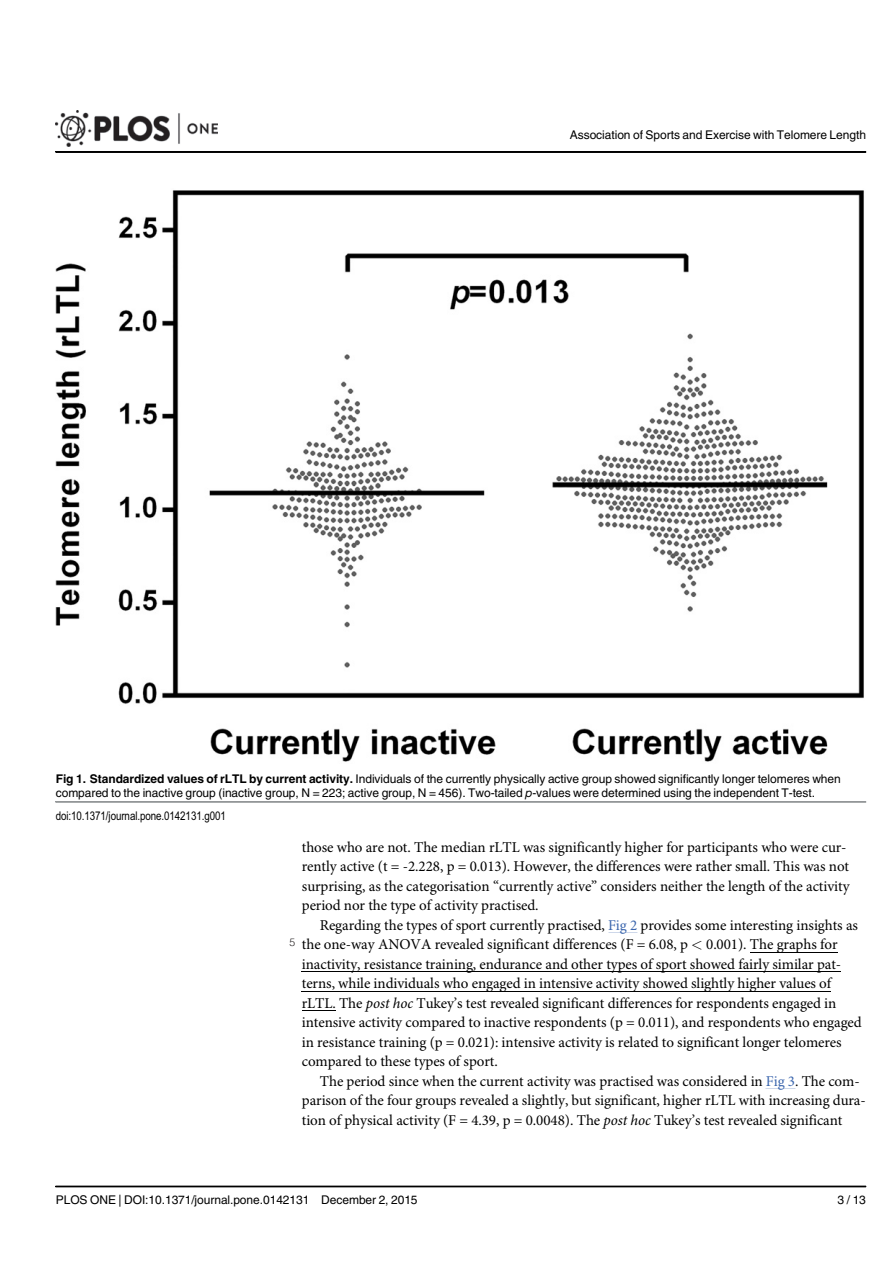
<style>
.page{position:relative;width:893px;height:1263px;background:#fff}
.page>*{position:absolute;margin:0;border:0;box-sizing:border-box;transform-origin:0 0}
.t1{font:15px "Adv OT1 ef 757 c 0";color:#000}
.t2{font:12px/14.2px "Adv OT82 c 4 f 4 c 4";color:#000}
.t3{font:12px "Adv TT299 aae 20";color:#000}
.t4{font:300 10.5px "Helvetica";color:#231f20}
.s1{font-family:"Adv O Tf 3919 c 9 c.B"}
.s2{font-family:"Adv TT7 d 4973 e 5.I"}
.s3{font-style:inherit}
.s4{color:#3a65ad}
.s5{font-family:"Adv P4 C4 E51"}
.s6{font-family:"Adv OT7 d 6 df 7 ab.I"}
</style>
<div class="page">
<hr style="left:302px;top:1010px;width:34px;height:1px;background:#000">
<hr style="left:302px;top:991px;width:529px;height:1px;background:#000">
<hr style="left:302px;top:971px;width:539px;height:1px;background:#000">
<hr style="left:750px;top:952px;width:87px;height:1px;background:#000">
<div style="left:56px;top:801px;width:810px;height:1px;border:1px solid #939698"></div>
<img style="left:56px;top:190px;width:808px;height:572px">
<div style="left:56px;top:152px;width:810px;height:1px;border:1px solid #000"></div>
<img style="left:56px;top:111px;width:161px;height:35px">
<div style="left:56px;top:1186px;width:810px;height:1px;border:1px solid #000"></div>
<p class="t2" style="left:570px;top:128px;width:298px">Association of Sports and Exercise with Telomere Length</p>
<p class="t2" style="left:56px;top:771px;width:786px"><span class="s1">Fig 1. Standardized values of rLTL by current activity.</span> Individuals of the currently physically active group showed significantly longer telomeres when compared to the inactive group (inactive group, N = 223; active group, N = 456). Two-tailed <span class="s2">p</span>-values were determined using the independent T-test.</p>
<p class="t3" style="left:56px;top:809px;width:172px">doi:10.1371/journal.pone.0142131.g001</p>
<p class="t1" style="left:302px;top:839px;width:546px">those who are not. The median rLTL was significantly higher for participants who were cur-</p>
<p class="t1" style="left:302px;top:858px;width:549px">rently active (t = -2.228, p = 0.013). However, the differences were rather small. This was not</p>
<p class="t1" style="left:302px;top:878px;width:549px">surprising, as the categorisation <span class="s3">“</span>currently active<span class="s3">”</span> considers neither the length of the activity</p>
<p class="t1" style="left:302px;top:897px;width:238px">period nor the type of activity practised.</p>
<p class="t1" style="left:320px;top:917px;width:540px">Regarding the types of sport currently practised, <span class="s4">Fig 2</span> provides some interesting insights as</p>
<p class="t1" style="left:302px;top:936px;width:537px">the one-way ANOVA revealed significant differences (F = 6.08, p <span class="s5">&lt;</span> 0.001). The graphs for</p>
<p class="t1" style="left:302px;top:956px;width:541px">inactivity, resistance training, endurance and other types of sport showed fairly similar pat-</p>
<p class="t1" style="left:302px;top:975px;width:531px">terns, while individuals who engaged in intensive activity showed slightly higher values of</p>
<p class="t1" style="left:302px;top:995px;width:536px">rLTL. The <span class="s6">post hoc</span> Tukey<span class="s3">’</span>s test revealed significant differences for respondents engaged in</p>
<p class="t1" style="left:302px;top:1014px;width:561px">intensive activity compared to inactive respondents (p = 0.011), and respondents who engaged</p>
<p class="t1" style="left:302px;top:1034px;width:541px">in resistance training (p = 0.021): intensive activity is related to significant longer telomeres</p>
<p class="t1" style="left:302px;top:1053px;width:197px">compared to these types of sport.</p>
<p class="t1" style="left:320px;top:1073px;width:541px">The period since when the current activity was practised was considered in <span class="s4">Fig 3</span>. The com-</p>
<p class="t1" style="left:302px;top:1092px;width:565px">parison of the four groups revealed a slightly, but significant, higher rLTL with increasing dura-</p>
<p class="t1" style="left:302px;top:1112px;width:542px">tion of physical activity (F = 4.39, p = 0.0048). The <span class="s6">post hoc</span> Tukey<span class="s3">’</span>s test revealed significant</p>
<p class="t4" style="left:290px;top:934px;width:7px">5</p>
<p class="t2" style="left:56px;top:1193px;width:363px">PLOS ONE | DOI:10.1371/journal.pone.0142131 December 2, 2015</p>
<p class="t2" style="left:837px;top:1193px;width:30px">3/13</p>
</div>
